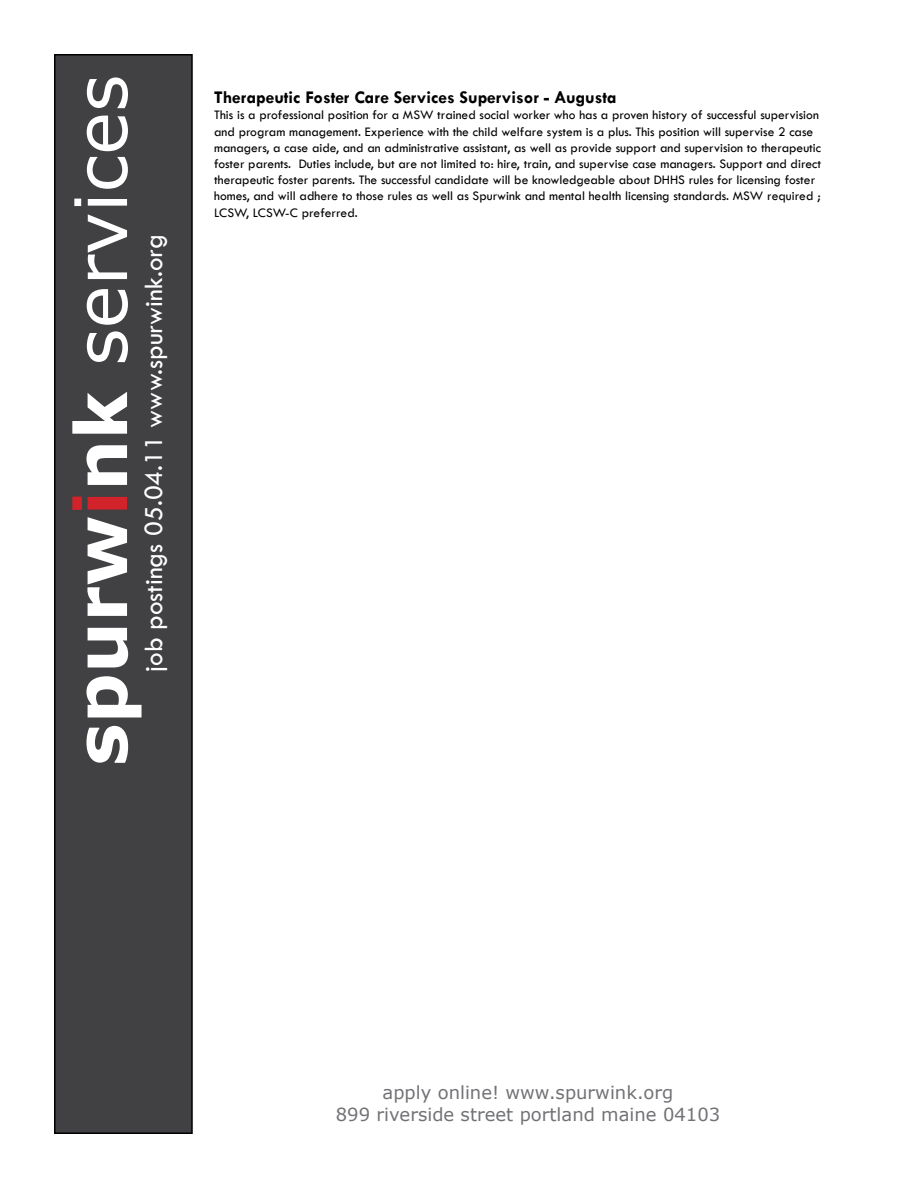
<style>
.page{position:relative;width:918px;height:1188px;background:#fff}
.page>*{position:absolute;margin:0;border:0;box-sizing:border-box;transform-origin:0 0}
.t1{font:72px "Verdana";color:#fff}
.t2{font:27px "Tw Cen";color:#fff}
.t3{font:18px/21.6px "Verdana";color:#717275;text-align:center}
.t4{font:700 18px "Tw Cen";color:#000}
.t5{font:13.5px/16.2px "Tw Cen";color:#000}
.s1{font-weight:700}
.s2{font-weight:700;color:#d2232a}
</style>
<div class="page">
<div style="left:55px;top:55px;width:137px;height:1078px;background:#414042"></div>
<div style="left:54px;top:54px;width:139px;height:1080px;border:2px solid #000"></div>
<h1 class="t1" style="left:55px;top:766px;width:693px;rotate:-90deg"><span class="s1">spurw</span><span class="s2">i</span><span class="s1">nk</span> services</h1>
<h2 class="t2" style="left:137px;top:672px;width:440px;rotate:-90deg">job postings 05.04.11 www.spurwink.org</h2>
<h3 class="t4" style="left:214px;top:87px;width:404px">Therapeutic Foster Care Services Supervisor - Augusta</h3>
<p class="t5" style="left:214px;top:107px;width:609px">This is a professional position for a MSW trained social worker who has a proven history of successful supervision and program management. Experience with the child welfare system is a plus. This position will supervise 2 case managers, a case aide, and an administrative assistant, as well as provide support and supervision to therapeutic foster parents. Duties include, but are not limited to: hire, train, and supervise case managers. Support and direct therapeutic foster parents. The successful candidate will be knowledgeable about DHHS rules for licensing foster homes, and will adhere to those rules as well as Spurwink and mental health licensing standards. MSW required ; LCSW, LCSW-C preferred.</p>
<h3 class="t3" style="left:336px;top:1081px;width:386px">apply online! www.spurwink.org<br>899 riverside street portland maine 04103</h3>
</div>
